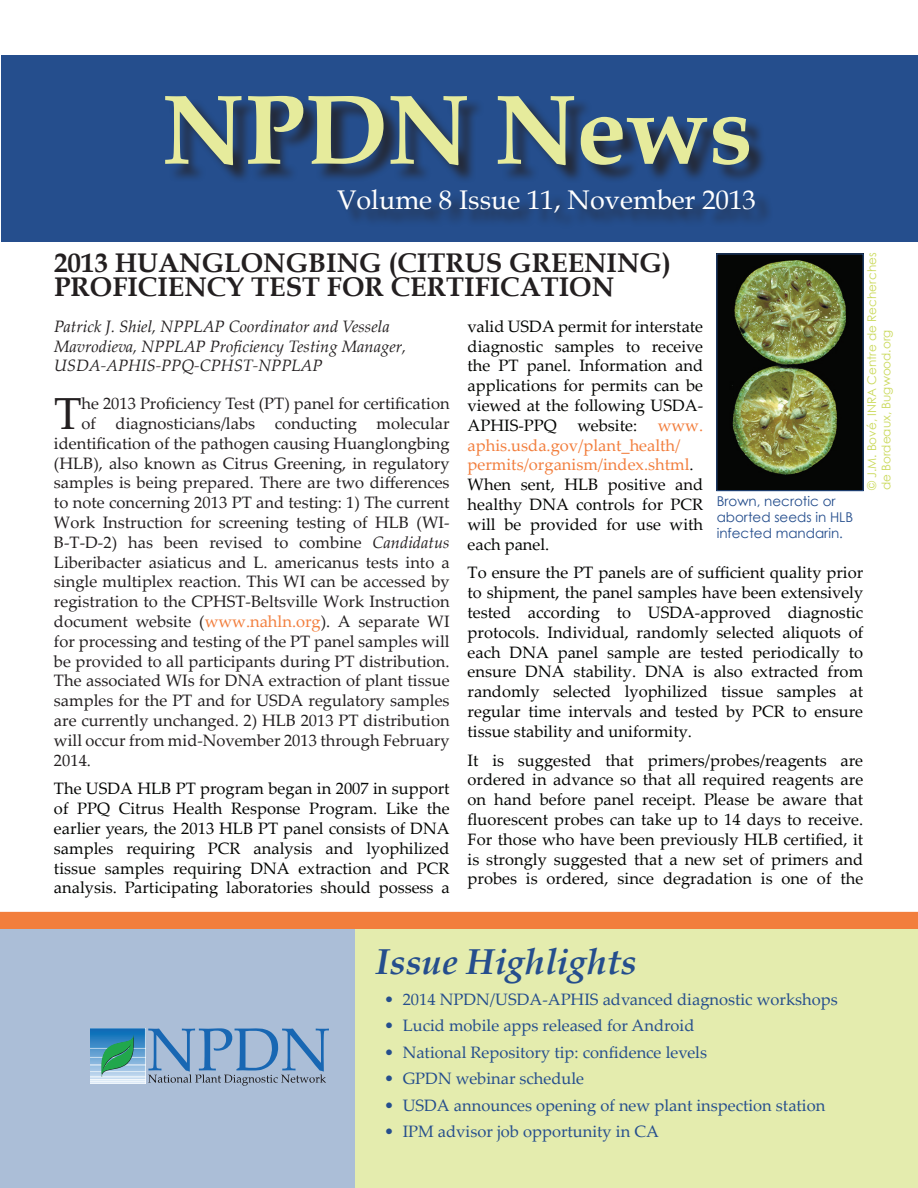
<style>
.page{position:relative;width:918px;height:1188px;background:#fff}
.page>*{position:absolute;margin:0;border:0;box-sizing:border-box;transform-origin:0 0}
.t1{font:700 99px "Book Antiqua";color:#e6eb9c}
.t2{font:45px "Palatino Linotype";color:#231f20}
.t3{font:italic 700 36px "Book Antiqua";color:#254e8d}
.t4{font:700 27px/24px "Book Antiqua";color:#231f20}
.t5{font:27px "Book Antiqua";color:#fff}
.t6{font:16.5px/19.8px "Palatino Linotype";color:#040503;text-align:justify}
.t7{font:16.5px "Palatino Linotype";color:#231f20}
.t8{font:16.5px "Palatino Linotype";color:#254e8d}
.t9{font:italic 16.5px/19.8px "Palatino Linotype";color:#231f20}
.t10{font:13.5px/16.2px "Century Gothic";color:#254e8d}
.t11{font:12px/14.4px "Century Gothic";color:#cad95a}
.s1{font-style:italic}
.s2{color:#f27e3d}
</style>
<div class="page">
<div style="left:1px;top:56px;width:917px;height:186px;background:#254e8d"></div>
<div style="left:168px;top:99px;width:600px;height:85px;background:#231f20;opacity:.75"></div>
<div style="left:0;top:912px;width:918px;height:18px;background:#f27e3d"></div>
<div style="left:0;top:930px;width:355px;height:258px;background:#abbed7"></div>
<div style="left:355px;top:930px;width:563px;height:258px;background:#e4ecae"></div>
<div style="left:341px;top:192px;width:432px;height:38px;background:#231f20;opacity:.75"></div>
<svg style="left:148px;top:1028px;width:181px;height:58px"></svg>
<img style="left:90px;top:1028px;width:55px;height:56px">
<svg style="left:101px;top:1035px;width:33px;height:42px"></svg>
<img style="left:719px;top:256px;width:142px;height:233px">
<h1 class="t1" style="left:162px;top:62px;width:593px">NPDN News</h1>
<h3 class="t5" style="left:337px;top:181px;width:421px">Volume 8 Issue 11, November 2013</h3>
<h3 class="t4" style="left:54px;top:251px;width:619px">2013 HUANGLONGBING (CITRUS GREENING)<br>PROFICIENCY TEST FOR CERTIFICATION</h3>
<p class="t9" style="left:54px;top:316px;width:354px">Patrick J. Shiel, NPPLAP Coordinator and Vessela<br>Mavrodieva, NPPLAP Proficiency Testing Manager,<br>USDA-APHIS-PPQ-CPHST-NPPLAP</p>
<h2 class="t2" style="left:54px;top:382px;width:29px">T</h2>
<p class="t7" style="left:82px;top:392px;width:370px">he 2013 Proficiency Test (PT) panel for certification</p>
<p class="t11" style="left:864px;top:490px;width:239px;rotate:-90deg">© J.M. Bové, INRA Centre de Recherches de Bordeaux, Bugwood.org</p>
<p class="t6" style="left:468px;top:316px;width:237px">valid USDA permit for interstate diagnostic samples to receive the PT panel. Information and applications for permits can be viewed at the following USDA-APHIS-PPQ</p>
<p class="t7" style="left:82px;top:412px;width:370px">of diagnosticians/labs conducting molecular</p>
<p class="t7" style="left:54px;top:431px;width:397px">identification of the pathogen causing Huanglongbing</p>
<p class="t7" style="left:54px;top:451px;width:397px">(HLB), also known as Citrus Greening, in regulatory</p>
<p class="t7" style="left:54px;top:471px;width:397px">samples is being prepared. There are two differences</p>
<p class="t7" style="left:54px;top:491px;width:397px">to note concerning 2013 PT and testing: 1) The current</p>
<p class="t7" style="left:54px;top:511px;width:397px">Work Instruction for screening testing of HLB (WI-</p>
<p class="t7" style="left:54px;top:530px;width:397px">B-T-D-2) has been revised to combine <span class="s1">Candidatus</span></p>
<p class="t7" style="left:54px;top:550px;width:397px">Liberibacter asiaticus and L. americanus tests into a</p>
<p class="t7" style="left:54px;top:570px;width:397px">single multiplex reaction. This WI can be accessed by</p>
<p class="t7" style="left:54px;top:590px;width:397px">registration to the CPHST-Beltsville Work Instruction</p>
<p class="t7" style="left:54px;top:610px;width:397px">document website (<span class="s2">www.nahln.org</span>). A separate WI</p>
<p class="t7" style="left:54px;top:629px;width:397px">for processing and testing of the PT panel samples will</p>
<p class="t7" style="left:54px;top:649px;width:397px">be provided to all participants during PT distribution.</p>
<p class="t7" style="left:54px;top:669px;width:397px">The associated WIs for DNA extraction of plant tissue</p>
<p class="t7" style="left:54px;top:689px;width:397px">samples for the PT and for USDA regulatory samples</p>
<p class="t7" style="left:54px;top:709px;width:397px">are currently unchanged. 2) HLB 2013 PT distribution</p>
<p class="t7" style="left:54px;top:728px;width:397px">will occur from mid-November 2013 through February</p>
<p class="t7" style="left:54px;top:748px;width:39px">2014.</p>
<p class="t6" style="left:54px;top:778px;width:397px">The USDA HLB PT program began in 2007 in support of PPQ Citrus Health Response Program. Like the earlier years, the 2013 HLB PT panel consists of DNA samples requiring PCR analysis and lyophilized tissue samples requiring DNA extraction and PCR analysis. Participating laboratories should possess a</p>
<p class="t6" style="left:577px;top:415px;width:61px">website:</p>
<p class="t6" style="left:468px;top:415px;width:237px;text-align:left;text-indent:190px"><span class="s2">www. aphis.usda.gov/plant_health/ permits/organism/index.shtml</span>.<br>When sent, HLB positive and healthy DNA controls for PCR will be provided for use with each panel.</p>
<p class="t6" style="left:468px;top:562px;width:397px">To ensure the PT panels are of sufficient quality prior to shipment, the panel samples have been extensively tested according to USDA-approved diagnostic protocols. Individual, randomly selected aliquots of each DNA panel sample are tested periodically to ensure DNA stability. DNA is also extracted from randomly selected lyophilized tissue samples at regular time intervals and tested by PCR to ensure tissue stability and uniformity.</p>
<p class="t6" style="left:468px;top:749px;width:397px">It is suggested that primers/probes/reagents are ordered in advance so that all required reagents are on hand before panel receipt. Please be aware that fluorescent probes can take up to 14 days to receive.<br>For those who have been previously HLB certified, it is strongly suggested that a new set of primers and probes is ordered, since degradation is one of the</p>
<p class="t10" style="left:717px;top:493px;width:138px">Brown, necrotic or aborted seeds in HLB infected mandarin.</p>
<h3 class="t3" style="left:376px;top:937px;width:262px">Issue Highlights</h3>
<p class="t8" style="left:384px;top:987px;width:455px">• 2014 NPDN/USDA-APHIS advanced diagnostic workshops</p>
<p class="t8" style="left:384px;top:1014px;width:312px">• Lucid mobile apps released for Android</p>
<p class="t8" style="left:384px;top:1040px;width:324px">• National Repository tip: confidence levels</p>
<p class="t8" style="left:384px;top:1067px;width:202px">• GPDN webinar schedule</p>
<p class="t8" style="left:384px;top:1093px;width:443px">• USDA announces opening of new plant inspection station</p>
<p class="t8" style="left:384px;top:1120px;width:276px">• IPM advisor job opportunity in CA</p>
</div>
